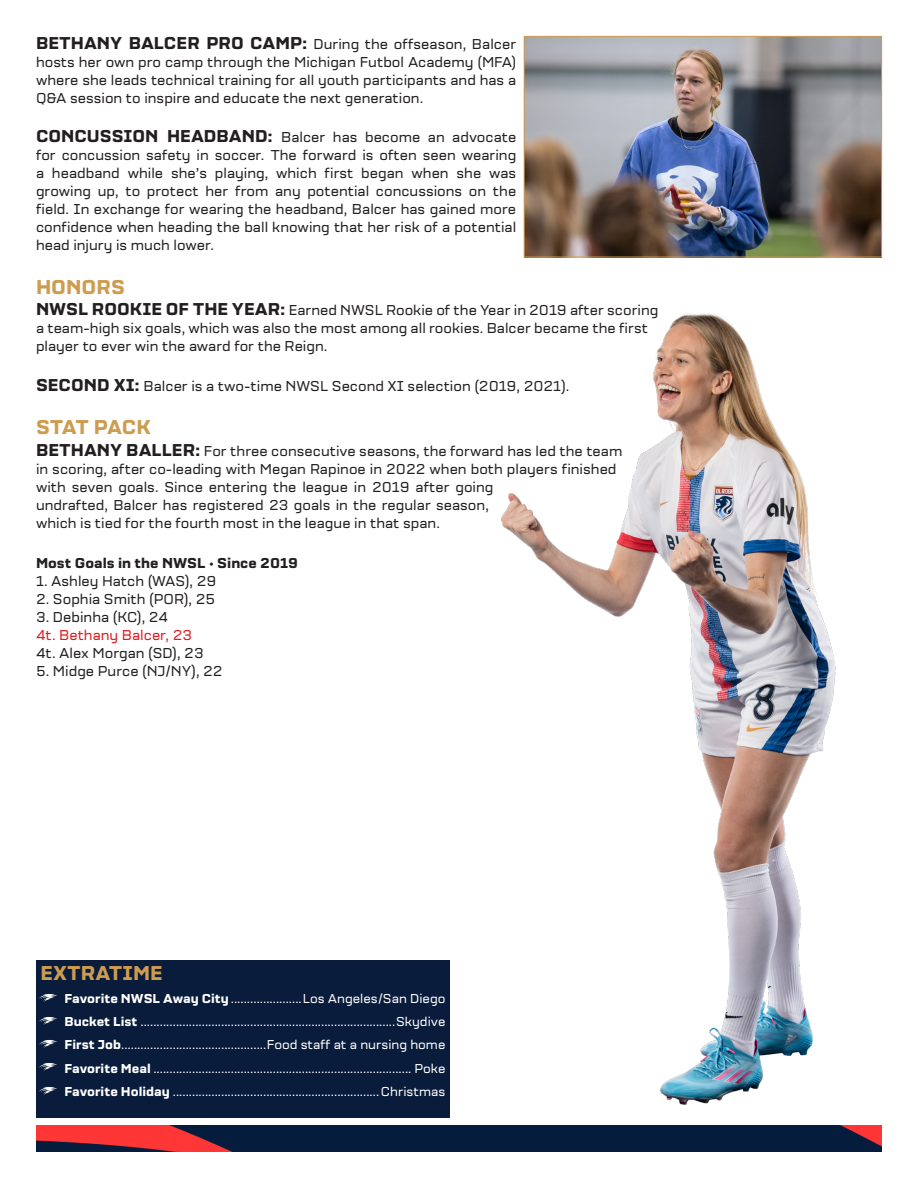
<style>
.page{position:relative;width:918px;height:1188px;background:#fff}
.page>*{position:absolute;margin:0;border:0;box-sizing:border-box;transform-origin:0 0}
.MEDIA_GUIDE_-_Banner{font:700 21px "Holder";color:#ce9c50}
.BODY_-_Paragraph_9_p{font:700 21px "Holder";letter-spacing:-.03em;color:#ce9c50}
.BODY_-_Paragraph_9_p-2{font:700 21px "Holder";color:#ce9c50}
.BODY_-_Paragraph_9_p-3{font:15px/18px "Holder";color:#231f20}
.BODY_-_Paragraph_10p{font:15px/18px "Holder";color:#231f20;text-align:justify}
.BODY_-_Paragraph_9_p-4{font:700 15px "Holder";color:#231f20}
.BODY_-_Paragraph_9_p-5{font:15px "Holder";color:#e21a21}
.BOX_-_Flight_Path_He{font:13.5px "Holder";color:#fff}
.s1{font-weight:700;font-size:18px}
.s2{font-weight:700}
</style>
<div class="page">
<img style="left:501px;top:313px;width:335px;height:792px">
<img style="left:36px;top:1125px;width:846px;height:27px">
<div style="left:36px;top:960px;width:414px;height:158px;background:#091c3b"></div>
<img style="left:38px;top:994px;width:19px;height:8px">
<img style="left:38px;top:1017px;width:19px;height:8px">
<img style="left:38px;top:1040px;width:19px;height:8px">
<img style="left:38px;top:1063px;width:19px;height:8px">
<img style="left:38px;top:1087px;width:19px;height:8px">
<img style="left:526px;top:38px;width:354px;height:217px">
<div style="left:524px;top:36px;width:358px;height:221px;border:1px solid #ce9c50"></div>
<p class="BODY_-_Paragraph_10p" style="left:36px;top:35px;width:482px"><span class="s1">BETHANY BALCER PRO CAMP:</span> During the offseason, Balcer hosts her own pro camp through the Michigan Futbol Academy (MFA) where she leads technical training for all youth participants and has a Q&amp;A session to inspire and educate the next generation.</p>
<p class="BODY_-_Paragraph_9_p-3" style="left:36px;top:129px;width:482px;text-align:justify"><span class="s1">CONCUSSION HEADBAND:</span> Balcer has become an advocate for concussion safety in soccer. The forward is often seen wearing a headband while she’s playing, which first began when she was growing up, to protect her from any potential concussions on the field. In exchange for wearing the headband, Balcer has gained more confidence when heading the ball knowing that her risk of a potential head injury is much lower.</p>
<p class="BODY_-_Paragraph_9_p-2" style="left:36px;top:274px;width:91px">HONORS</p>
<p class="BODY_-_Paragraph_9_p-3" style="left:36px;top:301px;width:624px"><span class="s1">NWSL ROOKIE OF THE YEAR:</span> Earned NWSL Rookie of the Year in 2019 after scoring a team-high six goals, which was also the most among all rookies. Balcer became the first player to ever win the award for the Reign.</p>
<p class="BODY_-_Paragraph_9_p-3" style="left:36px;top:377px;width:535px"><span class="s1">SECOND XI:</span> Balcer is a two-time NWSL Second XI selection (2019, 2021).</p>
<p class="BODY_-_Paragraph_9_p" style="left:36px;top:414px;width:117px">STAT PACK</p>
<p class="BODY_-_Paragraph_9_p-3" style="left:36px;top:442px;width:588px"><span class="s1">BETHANY BALLER:</span> For three consecutive seasons, the forward has led the team in scoring, after co-leading with Megan Rapinoe in 2022 when both players finished with seven goals. Since entering the league in 2019 after going<br>undrafted, Balcer has registered 23 goals in the regular season,<br>which is tied for the fourth most in the league in that span.</p>
<p class="BODY_-_Paragraph_9_p-4" style="left:36px;top:554px;width:264px">Most Goals in the NWSL • Since 2019</p>
<p class="BODY_-_Paragraph_9_p-3" style="left:36px;top:572px;width:182px">1. Ashley Hatch (WAS), 29</p>
<p class="BODY_-_Paragraph_9_p-3" style="left:36px;top:590px;width:181px">2. Sophia Smith (POR), 25</p>
<p class="BODY_-_Paragraph_9_p-3" style="left:36px;top:608px;width:134px">3. Debinha (KC), 24</p>
<p class="BODY_-_Paragraph_9_p-5" style="left:36px;top:626px;width:158px">4t. Bethany Balcer, 23</p>
<p class="BODY_-_Paragraph_9_p-3" style="left:36px;top:644px;width:169px">4t. Alex Morgan (SD), 23</p>
<p class="BODY_-_Paragraph_9_p-3" style="left:36px;top:662px;width:188px">5. Midge Purce (NJ/NY), 22</p>
<p class="MEDIA_GUIDE_-_Banner" style="left:40px;top:960px;width:124px">EXTRATIME</p>
<p class="BOX_-_Flight_Path_He" style="left:65px;top:991px;width:382px"><span class="s2">Favorite NWSL Away City</span>......................Los Angeles/San Diego</p>
<p class="BOX_-_Flight_Path_He" style="left:64px;top:1014px;width:383px"><span class="s2">Bucket List</span> ...............................................................................Skydive</p>
<p class="BOX_-_Flight_Path_He" style="left:64px;top:1037px;width:383px"><span class="s2">First Job</span>.............................................Food staff at a nursing home</p>
<p class="BOX_-_Flight_Path_He" style="left:64px;top:1060px;width:383px"><span class="s2">Favorite Meal</span> ................................................................................ Poke</p>
<p class="BOX_-_Flight_Path_He" style="left:64px;top:1084px;width:383px"><span class="s2">Favorite Holiday</span> ................................................................Christmas</p>
</div>
